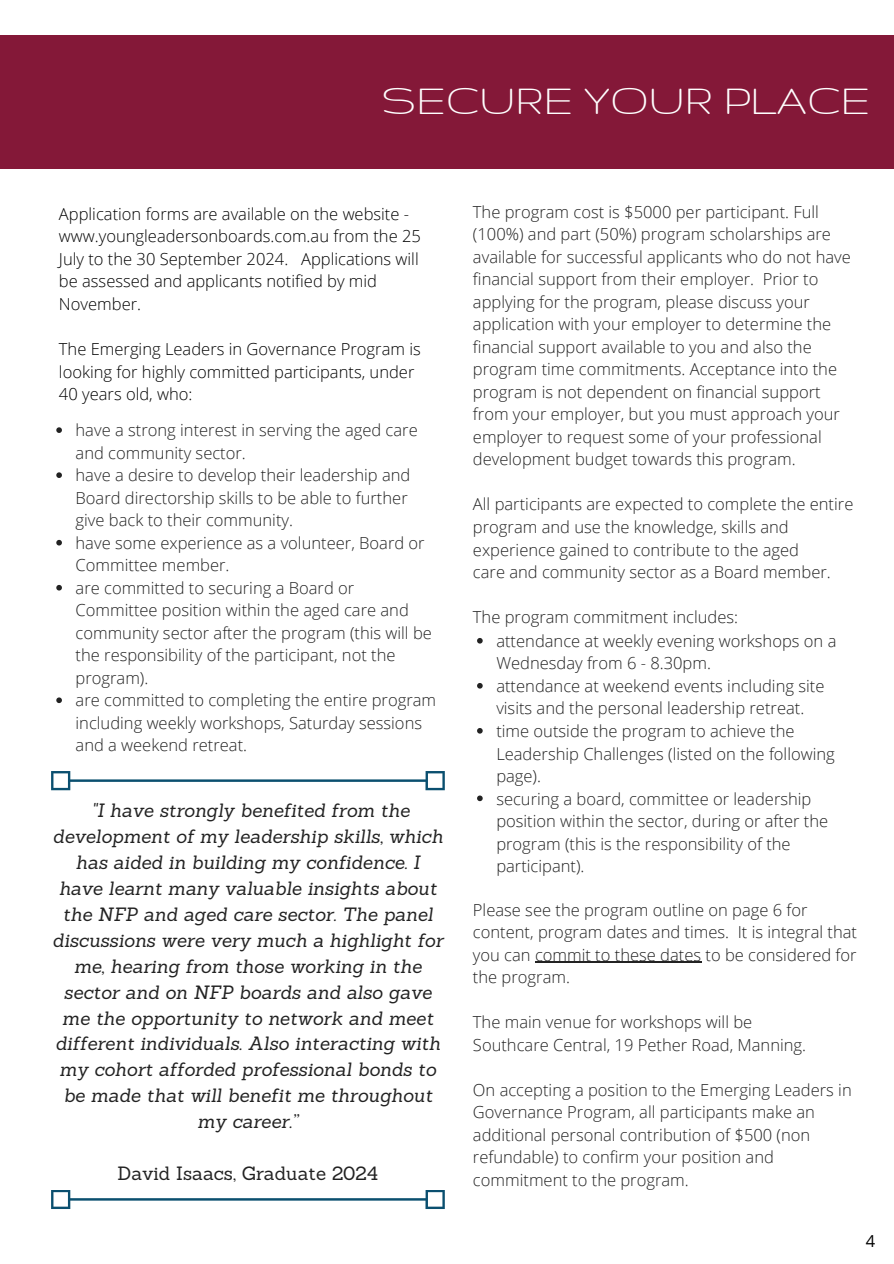
<style>
.page{position:relative;width:894px;height:1264px;background:#fff}
.page>*{position:absolute;margin:0;border:0;box-sizing:border-box;transform-origin:0 0}
.t1{font:46.35px "Gruppo";color:#fff}
.t2{font:italic 18.75px/26px "Sanchez";color:#222;text-align:center}
.t3{font:18.75px "Sanchez";color:#222}
.t4{font:300 16.5px/22.5px "Open Sans";color:#222}
.t5{font:300 16.5px/22.5px "Open Sans";color:#000}
.t6{font:16.5px "Open Sans";color:#000}
</style>
<div class="page">
<div style="left:0;top:36px;width:893px;height:132px;background:#841838"></div>
<hr style="left:535px;top:961px;width:166px;height:1px;background:#222">
<svg style="left:56px;top:427px;width:6px;height:6px"></svg>
<svg style="left:56px;top:472px;width:6px;height:6px"></svg>
<svg style="left:56px;top:540px;width:6px;height:5px"></svg>
<svg style="left:56px;top:585px;width:6px;height:5px"></svg>
<svg style="left:56px;top:697px;width:6px;height:6px"></svg>
<svg style="left:477px;top:638px;width:5px;height:5px"></svg>
<svg style="left:477px;top:683px;width:5px;height:5px"></svg>
<svg style="left:477px;top:728px;width:5px;height:5px"></svg>
<svg style="left:477px;top:795px;width:5px;height:6px"></svg>
<svg style="left:51px;top:771px;width:393px;height:19px"></svg>
<svg style="left:51px;top:1190px;width:393px;height:18px"></svg>
<p class="t1" style="left:381px;top:77px;width:490px">SECURE YOUR PLACE</p>
<p class="t5" style="left:59px;top:202px;width:363px">Application forms are available on the website - www.youngleadersonboards.com.au from the 25<br>July to the 30 September 2024. Applications will be assessed and applicants notified by mid November.</p>
<h1 class="t5" style="left:59px;top:337px;width:363px">The Emerging Leaders in Governance Program is looking for highly committed participants, under<br>40 years old, who:</h1>
<p class="t4" style="left:76px;top:418px;width:343px">have a strong interest in serving the aged care and community sector.</p>
<p class="t4" style="left:76px;top:463px;width:336px">have a desire to develop their leadership and<br>Board directorship skills to be able to further give back to their community.</p>
<p class="t4" style="left:76px;top:531px;width:350px">have some experience as a volunteer, Board or<br>Committee member.</p>
<p class="t4" style="left:76px;top:576px;width:358px">are committed to securing a Board or Committee position within the aged care and community sector after the program (this will be the responsibility of the participant, not the program).</p>
<p class="t4" style="left:76px;top:688px;width:362px">are committed to completing the entire program including weekly workshops, Saturday sessions and a weekend retreat.</p>
<p class="t2" style="left:53px;top:797px;width:392px">"I have strongly benefited from the development of my leadership skills, which has aided in building my confidence. I have learnt many valuable insights about the NFP and aged care sector. The panel discussions were very much a highlight for me, hearing from those working in the sector and on NFP boards and also gave me the opportunity to network and meet different individuals. Also interacting with my cohort afforded professional bonds to be made that will benefit me throughout my career.”</p>
<p class="t3" style="left:118px;top:1160px;width:262px">David Isaacs, Graduate 2024</p>
<p class="t4" style="left:473px;top:200px;width:379px">The program cost is $5000 per participant. Full (100%) and part (50%) program scholarships are available for successful applicants who do not have financial support from their employer. Prior to applying for the program, please discuss your application with your employer to determine the financial support available to you and also the program time commitments. Acceptance into the program is not dependent on financial support from your employer, but you must approach your employer to request some of your professional development budget towards this program.</p>
<p class="t4" style="left:473px;top:493px;width:382px">All participants are expected to complete the entire</p>
<p class="t4" style="left:473px;top:515px;width:327px">program and use the knowledge, skills and experience gained to contribute to the aged</p>
<p class="t4" style="left:473px;top:560px;width:359px">care and community sector as a Board member.</p>
<p class="t4" style="left:473px;top:605px;width:266px">The program commitment includes:</p>
<p class="t4" style="left:496px;top:629px;width:341px">attendance at weekly evening workshops on a<br>Wednesday from 6 - 8.30pm.</p>
<p class="t4" style="left:496px;top:674px;width:329px">attendance at weekend events including site visits and the personal leadership retreat.</p>
<p class="t4" style="left:496px;top:719px;width:340px">time outside the program to achieve the<br>Leadership Challenges (listed on the following page).</p>
<p class="t4" style="left:496px;top:786px;width:333px">securing a board, committee or leadership position within the sector, during or after the program (this is the responsibility of the participant).</p>
<p class="t4" style="left:473px;top:898px;width:385px">Please see the program outline on page 6 for content, program dates and times. It is integral that you can commit to these dates to be considered for the program.</p>
<h2 class="t4" style="left:473px;top:1010px;width:281px">The main venue for workshops will be</h2>
<h2 class="t4" style="left:473px;top:1033px;width:334px">Southcare Central, 19 Pether Road, Manning.</h2>
<p class="t4" style="left:473px;top:1078px;width:380px">On accepting a position to the Emerging Leaders in Governance Program, all participants make an additional personal contribution of $500 (non refundable) to confirm your position and commitment to the program.</p>
<p class="t6" style="left:865px;top:1228px;width:11px">4</p>
</div>
